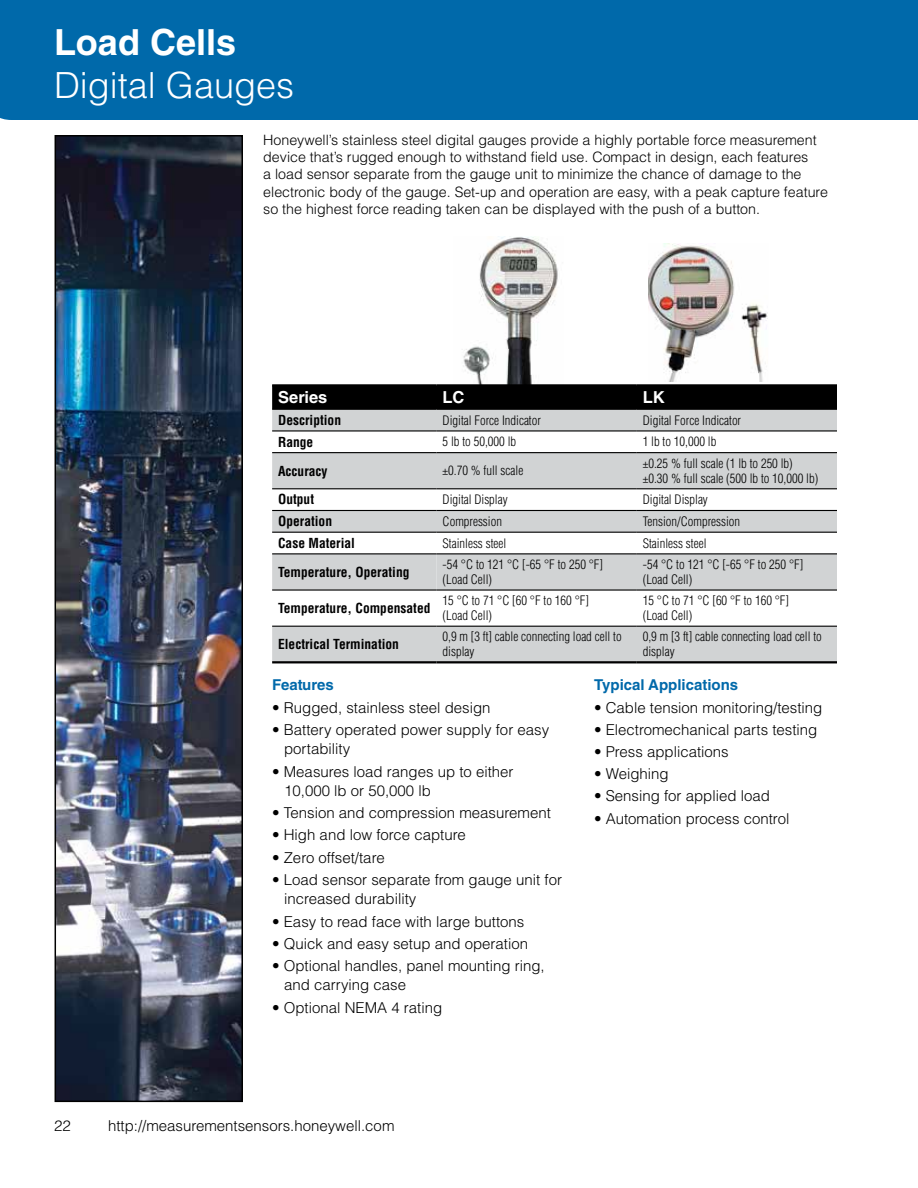
<style>
.page{position:relative;width:918px;height:1188px;background:#fff}
.page>*{position:absolute;margin:0;border:0;box-sizing:border-box;transform-origin:0 0}
.t1{font:300 36px "Helvetica LT Std";color:#fff}
.t2{font:700 36px "Helvetica LT Std";color:#fff}
.t3{font:700 16.5px "Helvetica LT Std";color:#fff}
.t4{font:300 15px/19.5px "Helvetica LT Std";color:#000}
.t5{font:700 15px "Helvetica LT Std";color:#0069aa}
.t6{font:300 14.25px/17.1px "Helvetica LT Std";color:#000}
.t7{font:700 condensed 13.5px "Helvetica LT Std";color:#000}
.t8{font:300 condensed 12.75px/15px "Helvetica LT Std";color:#000}
</style>
<div class="page">
<img style="left:463px;top:236px;width:95px;height:148px">
<div style="left:0;top:0;width:918px;height:120px;background:#0069aa"></div>
<img style="left:58px;top:138px;width:182px;height:961px">
<div style="left:55px;top:135px;width:188px;height:967px;border:2px solid #000"></div>
<div style="left:272px;top:387px;width:565px;height:22px;background:#000"></div>
<svg style="left:272px;top:410px;width:565px;height:251px;fill:#d1d3d4"></svg>
<div style="left:437px;top:554px;width:400px;height:35px;background:#d1d3d4"></div>
<hr style="left:272px;top:409px;width:165px;height:1px;background:#000">
<hr style="left:437px;top:409px;width:200px;height:1px;background:#000">
<hr style="left:637px;top:409px;width:200px;height:1px;background:#000">
<hr style="left:272px;top:384px;width:165px;height:3px;background:#000">
<hr style="left:437px;top:384px;width:200px;height:3px;background:#000">
<hr style="left:637px;top:384px;width:200px;height:3px;background:#000">
<hr style="left:272px;top:430px;width:165px;height:2px;background:#000">
<hr style="left:437px;top:430px;width:200px;height:2px;background:#000">
<hr style="left:637px;top:430px;width:200px;height:2px;background:#000">
<hr style="left:272px;top:452px;width:165px;height:1px;background:#000">
<hr style="left:437px;top:452px;width:200px;height:1px;background:#000">
<hr style="left:637px;top:452px;width:200px;height:1px;background:#000">
<hr style="left:272px;top:488px;width:165px;height:1px;background:#000">
<hr style="left:437px;top:488px;width:200px;height:1px;background:#000">
<hr style="left:637px;top:488px;width:200px;height:1px;background:#000">
<hr style="left:272px;top:510px;width:165px;height:1px;background:#000">
<hr style="left:437px;top:510px;width:200px;height:1px;background:#000">
<hr style="left:637px;top:510px;width:200px;height:1px;background:#000">
<hr style="left:272px;top:589px;width:165px;height:2px;background:#000">
<hr style="left:437px;top:589px;width:200px;height:2px;background:#000">
<hr style="left:637px;top:589px;width:200px;height:2px;background:#000">
<hr style="left:272px;top:532px;width:165px;height:1px;background:#000">
<hr style="left:437px;top:532px;width:200px;height:1px;background:#000">
<hr style="left:637px;top:532px;width:200px;height:1px;background:#000">
<hr style="left:272px;top:626px;width:165px;height:1px;background:#000">
<hr style="left:437px;top:626px;width:200px;height:1px;background:#000">
<hr style="left:637px;top:626px;width:200px;height:1px;background:#000">
<hr style="left:272px;top:553px;width:165px;height:1px;background:#000">
<hr style="left:437px;top:553px;width:200px;height:1px;background:#000">
<hr style="left:637px;top:553px;width:200px;height:1px;background:#000">
<hr style="left:272px;top:661px;width:165px;height:2px;background:#000">
<hr style="left:437px;top:661px;width:200px;height:2px;background:#000">
<hr style="left:637px;top:661px;width:200px;height:2px;background:#000">
<img style="left:648px;top:244px;width:120px;height:138px">
<h1 class="t2" style="left:54px;top:20px;width:184px">Load Cells</h1>
<h1 class="t1" style="left:54px;top:63px;width:242px">Digital Gauges</h1>
<p class="t6" style="left:263px;top:131px;width:566px">Honeywell’s stainless steel digital gauges provide a highly portable force measurement device that’s rugged enough to withstand field use. Compact in design, each features<br>a load sensor separate from the gauge unit to minimize the chance of damage to the electronic body of the gauge. Set-up and operation are easy, with a peak capture feature so the highest force reading taken can be displayed with the push of a button.</p>
<p class="t3" style="left:278px;top:387px;width:51px">Series</p>
<p class="t3" style="left:443px;top:387px;width:23px">LC</p>
<p class="t3" style="left:643px;top:387px;width:23px">LK</p>
<p class="t7" style="left:278px;top:412px;width:64px">Description</p>
<p class="t8" style="left:443px;top:412px;width:100px">Digital Force Indicator</p>
<p class="t8" style="left:643px;top:412px;width:100px">Digital Force Indicator</p>
<p class="t7" style="left:278px;top:433px;width:37px">Range</p>
<p class="t8" style="left:443px;top:434px;width:75px">5 lb to 50,000 lb</p>
<p class="t8" style="left:643px;top:434px;width:75px">1 lb to 10,000 lb</p>
<p class="t7" style="left:278px;top:462px;width:51px">Accuracy</p>
<p class="t8" style="left:443px;top:463px;width:82px">±0.70 % full scale</p>
<p class="t8" style="left:643px;top:456px;width:177px">±0.25 % full scale (1 lb to 250 lb) ±0.30 % full scale (500 lb to 10,000 lb)</p>
<p class="t7" style="left:278px;top:491px;width:38px">Output</p>
<p class="t8" style="left:443px;top:492px;width:67px">Digital Display</p>
<p class="t8" style="left:643px;top:492px;width:67px">Digital Display</p>
<p class="t7" style="left:278px;top:513px;width:55px">Operation</p>
<p class="t8" style="left:443px;top:514px;width:61px">Compression</p>
<p class="t8" style="left:643px;top:514px;width:99px">Tension/Compression</p>
<p class="t7" style="left:278px;top:535px;width:78px">Case Material</p>
<p class="t8" style="left:443px;top:535px;width:65px">Stainless steel</p>
<p class="t8" style="left:643px;top:535px;width:65px">Stainless steel</p>
<p class="t7" style="left:278px;top:563px;width:133px">Temperature, Operating</p>
<p class="t8" style="left:443px;top:557px;width:162px">-54 °C to 121 °C [-65 °F to 250 °F] (Load Cell)</p>
<p class="t8" style="left:643px;top:557px;width:162px">-54 °C to 121 °C [-65 °F to 250 °F] (Load Cell)</p>
<p class="t7" style="left:278px;top:600px;width:154px">Temperature, Compensated</p>
<p class="t8" style="left:443px;top:593px;width:148px">15 °C to 71 °C [60 °F to 160 °F] (Load Cell)</p>
<p class="t8" style="left:643px;top:593px;width:148px">15 °C to 71 °C [60 °F to 160 °F] (Load Cell)</p>
<p class="t7" style="left:278px;top:636px;width:122px">Electrical Termination</p>
<p class="t8" style="left:443px;top:629px;width:181px">0,9 m [3 ft] cable connecting load cell to display</p>
<p class="t8" style="left:643px;top:629px;width:181px">0,9 m [3 ft] cable connecting load cell to display</p>
<p class="t5" style="left:272px;top:676px;width:63px">Features</p>
<p class="t4" style="left:272px;top:697px;width:220px">• Rugged, stainless steel design</p>
<p class="t4" style="left:284px;top:720px;width:267px;text-indent:-12px">• Battery operated power supply for easy portability</p>
<p class="t4" style="left:284px;top:761px;width:231px;text-indent:-12px">• Measures load ranges up to either<br>10,000 lb or 50,000 lb</p>
<p class="t4" style="left:272px;top:803px;width:280px">• Tension and compression measurement</p>
<p class="t4" style="left:272px;top:825px;width:195px">• High and low force capture</p>
<p class="t4" style="left:272px;top:847px;width:114px">• Zero offset/tare</p>
<p class="t4" style="left:284px;top:870px;width:279px;text-indent:-12px">• Load sensor separate from gauge unit for increased durability</p>
<p class="t4" style="left:272px;top:911px;width:254px">• Easy to read face with large buttons</p>
<p class="t4" style="left:272px;top:934px;width:257px">• Quick and easy setup and operation</p>
<p class="t4" style="left:284px;top:956px;width:262px;text-indent:-12px">• Optional handles, panel mounting ring, and carrying case</p>
<p class="t4" style="left:272px;top:997px;width:172px">• Optional NEMA 4 rating</p>
<p class="t5" style="left:594px;top:676px;width:146px">Typical Applications</p>
<p class="t4" style="left:594px;top:697px;width:230px">• Cable tension monitoring/testing</p>
<p class="t4" style="left:594px;top:720px;width:225px">• Electromechanical parts testing</p>
<p class="t4" style="left:594px;top:742px;width:136px">• Press applications</p>
<p class="t4" style="left:594px;top:764px;width:76px">• Weighing</p>
<p class="t4" style="left:594px;top:786px;width:177px">• Sensing for applied load</p>
<p class="t4" style="left:594px;top:808px;width:197px">• Automation process control</p>
<p class="t4" style="left:54px;top:1116px;width:18px">22</p>
<p class="t4" style="left:108px;top:1116px;width:288px">http://measurementsensors.honeywell.com</p>
</div>
